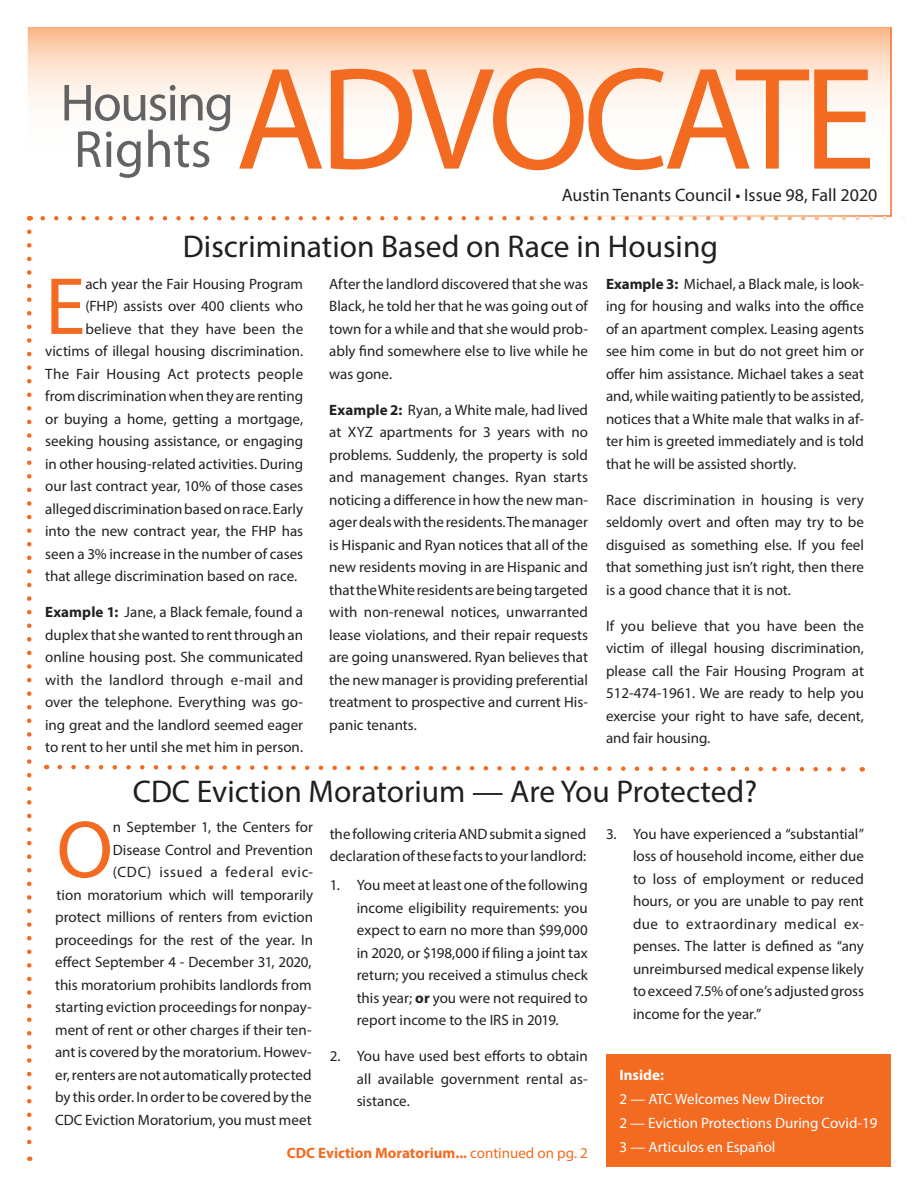
<style>
.page{position:relative;width:918px;height:1188px;background:#fff}
.page>*{position:absolute;margin:0;border:0;box-sizing:border-box;transform-origin:0 0}
.Headline{font:147px "Myriad Pro";letter-spacing:-.04em;color:#f36a21}
.First{font:81.75px "Myriad Pro";color:#f36a21}
.Body{font:52.5px "Myriad Pro";letter-spacing:-.03em;color:#636366}
.Headline-2{font:31.5px "Myriad Pro";color:#231f20}
.Body-2{font:18px "Myriad Pro";color:#231f20}
.Body-3{font:15px/22.5px "Myriad Pro";color:#231f20;text-align:justify}
.First-2{font:15px "Myriad Pro";color:#231f20}
.Body-4{font:15px "Myriad Pro";color:#fff}
.Body-5{font:700 15px "Myriad Pro";color:#f36a21}
.First-3{font:15px "Myriad Pro";letter-spacing:.02em;color:#231f20}
.Body-6{font:700 15px "Myriad Pro";color:#fff}
.s1{font-weight:700}
.s2{font-weight:400}
</style>
<div class="page">
<svg style="left:29px;top:27px;width:860px;height:79px;background:#fcdec9"></svg>
<div style="left:606px;top:1054px;width:285px;height:112px;background:#f36a21"></div>
<svg style="left:43px;top:216px;width:849px;height:4px"></svg>
<svg style="left:27px;top:232px;width:5px;height:929px"></svg>
<svg style="left:57px;top:764px;width:806px;height:8px"></svg>
<p class="Body" style="left:60px;top:70px;width:175px">Housing</p>
<p class="Body" style="left:74px;top:117px;width:139px">Rights</p>
<p class="Headline" style="left:236px;top:29px;width:641px">ADVOCATE</p>
<p class="Body-2" style="left:562px;top:184px;width:317px">Austin Tenants Council • Issue 98, Fall 2020</p>
<p class="Headline-2" style="left:183px;top:227px;width:537px">Discrimination Based on Race in Housing</p>
<p class="First" style="left:45px;top:256px;width:42px">E</p>
<p class="First-2" style="left:85px;top:275px;width:219px">ach year the Fair Housing Program</p>
<p class="First-2" style="left:85px;top:297px;width:219px">(FHP) assists over 400 clients who</p>
<p class="First-2" style="left:85px;top:320px;width:219px">believe that they have been the</p>
<p class="First-2" style="left:45px;top:342px;width:260px">victims of illegal housing discrimination.</p>
<p class="First-3" style="left:45px;top:365px;width:260px">The Fair Housing Act protects people</p>
<p class="First-2" style="left:45px;top:387px;width:260px">from discrimination when they are renting</p>
<p class="First-2" style="left:45px;top:410px;width:259px">or buying a home, getting a mortgage,</p>
<p class="First-2" style="left:45px;top:432px;width:260px">seeking housing assistance, or engaging</p>
<p class="First-2" style="left:45px;top:455px;width:260px">in other housing-related activities. During</p>
<p class="First-2" style="left:45px;top:477px;width:259px">our last contract year, 10% of those cases</p>
<p class="First-2" style="left:45px;top:500px;width:260px">alleged discrimination based on race. Early</p>
<p class="First-2" style="left:45px;top:522px;width:260px">into the new contract year, the FHP has</p>
<p class="First-2" style="left:45px;top:545px;width:259px">seen a 3% increase in the number of cases</p>
<p class="First-2" style="left:45px;top:567px;width:254px">that allege discrimination based on race.</p>
<p class="Body-3" style="left:45px;top:601px;width:260px"><span class="s1">Example 1:</span> Jane, a Black female, found a duplex that she wanted to rent through an online housing post. She communicated with the landlord through e-mail and over the telephone. Everything was go&shy;ing great and the landlord seemed eager to rent to her until she met him in person.</p>
<p class="Body-3" style="left:329px;top:272px;width:260px">After the landlord discovered that she was Black, he told her that he was going out of town for a while and that she would prob&shy;ably find somewhere else to live while he was gone.</p>
<p class="Body-3" style="left:329px;top:398px;width:260px"><span class="s1">Example 2:</span> Ryan, a White male, had lived at XYZ apartments for 3 years with no problems. Suddenly, the property is sold and management changes. Ryan starts noticing a difference in how the new man&shy;ager deals with the residents. The manager is Hispanic and Ryan notices that all of the new residents moving in are Hispanic and that the White residents are being targeted with non-renewal notices, unwarranted lease violations, and their repair requests are going unanswered. Ryan believes that the new manager is providing preferential treatment to prospective and current His&shy;panic tenants.</p>
<p class="Body-3" style="left:606px;top:272px;width:260px"><span class="s1">Example 3:</span> Michael, a Black male, is look&shy;ing for housing and walks into the office of an apartment complex. Leasing agents see him come in but do not greet him or offer him assistance. Michael takes a seat and, while waiting patiently to be assisted, notices that a White male that walks in af&shy;ter him is greeted immediately and is told that he will be assisted shortly.</p>
<p class="Body-3" style="left:606px;top:488px;width:260px">Race discrimination in housing is very seldomly overt and often may try to be disguised as something else. If you feel that something just isn’t right, then there is a good chance that it is not.</p>
<p class="Body-3" style="left:606px;top:614px;width:260px">If you believe that you have been the victim of illegal housing discrimination, please call the Fair Housing Program at 512-474-1961. We are ready to help you exercise your right to have safe, decent, and fair housing.</p>
<p class="Headline-2" style="left:133px;top:772px;width:626px">CDC Eviction Moratorium — Are You Protected?</p>
<p class="First" style="left:57px;top:799px;width:58px">O</p>
<p class="Body-3" style="left:55px;top:816px;width:260px;text-align:right">n September 1, the Centers for<br>Disease Control and Prevention<br>(CDC) issued a federal evic-<br>tion moratorium which will temporarily protect millions of renters from eviction proceedings for the rest of the year. In effect September 4 - December 31, 2020, this moratorium prohibits landlords from starting eviction proceedings for nonpay&shy;ment of rent or other charges if their ten&shy;ant is covered by the moratorium. Howev&shy;er, renters are not automatically protected by this order. In order to be covered by the CDC Eviction Moratorium, you must meet</p>
<p class="Body-3" style="left:330px;top:822px;width:258px">the following criteria AND submit a signed declaration of these facts to your landlord:</p>
<p class="Body-3" style="left:357px;top:874px;width:233px;text-indent:-27px">1. You meet at least one of the following income eligibility requirements: you expect to earn no more than $99,000 in 2020, or $198,000 if filing a joint tax return; you received a stimulus check this year; <span class="s1">or</span> you were not required to report income to the IRS in 2019.</p>
<p class="Body-3" style="left:357px;top:1045px;width:233px;text-indent:-27px">2. You have used best efforts to obtain all available government rental as&shy;sistance.</p>
<p class="Body-5" style="left:287px;top:1143px;width:303px">CDC Eviction Moratorium... <span class="s2">continued on pg. 2</span></p>
<p class="Body-3" style="left:633px;top:822px;width:233px;text-indent:-27px">3. You have experienced a “substantial” loss of household income, either due to loss of employment or reduced hours, or you are unable to pay rent due to extraordinary medical ex&shy;penses. The latter is defined as “any unreimbursed medical expense likely to exceed 7.5% of one’s adjusted gross income for the year.”</p>
<p class="Body-6" style="left:620px;top:1065px;width:46px">Inside:</p>
<p class="Body-4" style="left:620px;top:1089px;width:207px">2 — ATC Welcomes New Director</p>
<p class="Body-4" style="left:620px;top:1113px;width:259px">2 — Eviction Protections During Covid-19</p>
<p class="Body-4" style="left:620px;top:1137px;width:158px">3 — Articulos en Español</p>
</div>
